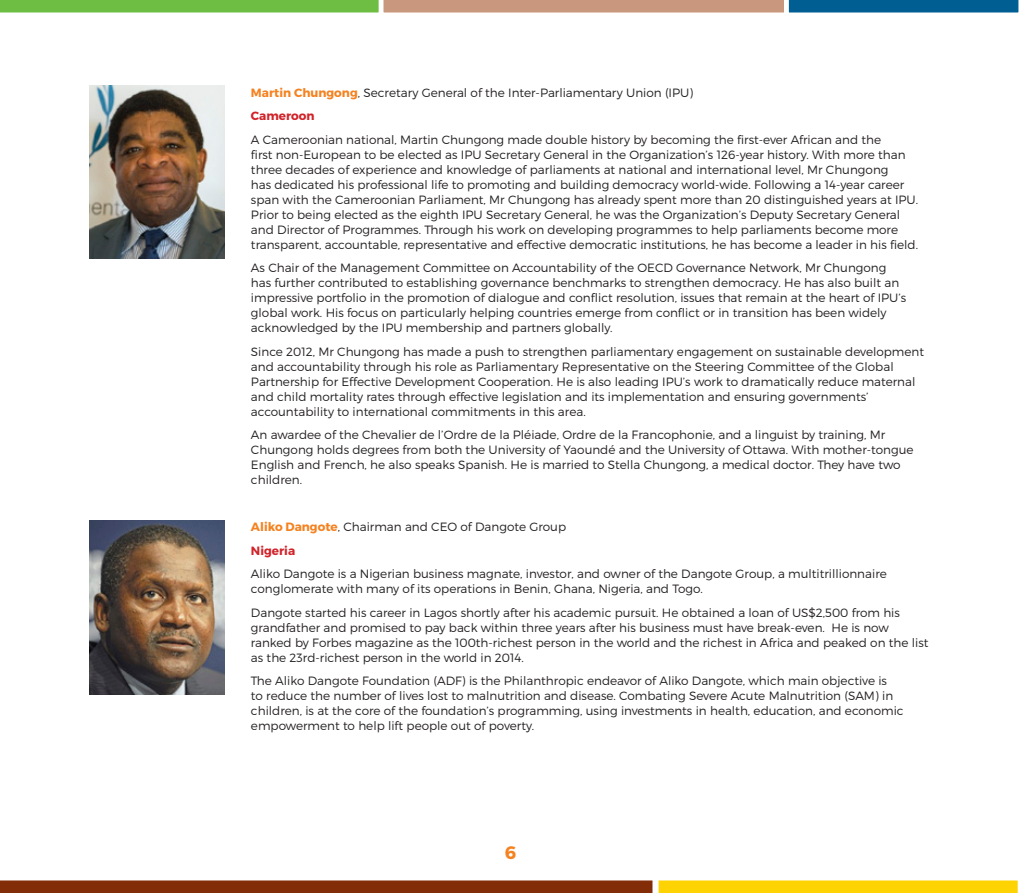
<style>
.page{position:relative;width:1021px;height:893px;background:#fff}
.page>*{position:absolute;margin:0;border:0;box-sizing:border-box;transform-origin:0 0}
.t1{font:700 18px "Montserrat";color:#f58220}
.Body{font:300 12px/15px "Montserrat";color:#231f20}
.Body-2{font:700 12px "Montserrat";color:#d1232a}
.s1{font-weight:700;color:#f58220}
</style>
<div class="page">
<img style="left:89px;top:85px;width:135px;height:174px">
<img style="left:89px;top:521px;width:135px;height:174px">
<svg style="left:0;top:0;width:1019px;height:13px;background:#7f9d73"></svg>
<svg style="left:0;top:880px;width:1018px;height:13px;background:#b26e11"></svg>
<p class="Body" style="left:251px;top:85px;width:443px"><span class="s1">Martin Chungong</span>, Secretary General of the Inter-Parliamentary Union (IPU)</p>
<p class="Body-2" style="left:251px;top:108px;width:65px">Cameroon</p>
<p class="Body" style="left:251px;top:132px;width:668px">A Cameroonian national, Martin Chungong made double history by becoming the first-ever African and the<br>first non-European to be elected as IPU Secretary General in the Organization’s 126-year history. With more than three decades of experience and knowledge of parliaments at national and international level, Mr Chungong<br>has dedicated his professional life to promoting and building democracy world-wide. Following a 14-year career span with the Cameroonian Parliament, Mr Chungong has already spent more than 20 distinguished years at IPU.<br>Prior to being elected as the eighth IPU Secretary General, he was the Organization’s Deputy Secretary General and Director of Programmes. Through his work on developing programmes to help parliaments become more transparent, accountable, representative and effective democratic institutions, he has become a leader in his field.</p>
<p class="Body" style="left:251px;top:260px;width:656px">As Chair of the Management Committee on Accountability of the OECD Governance Network, Mr Chungong has further contributed to establishing governance benchmarks to strengthen democracy. He has also built an impressive portfolio in the promotion of dialogue and conflict resolution, issues that remain at the heart of IPU’s global work. His focus on particularly helping countries emerge from conflict or in transition has been widely acknowledged by the IPU membership and partners globally.</p>
<p class="Body" style="left:251px;top:344px;width:674px">Since 2012, Mr Chungong has made a push to strengthen parliamentary engagement on sustainable development and accountability through his role as Parliamentary Representative on the Steering Committee of the Global Partnership for Effective Development Cooperation. He is also leading IPU’s work to dramatically reduce maternal and child mortality rates through effective legislation and its implementation and ensuring governments’ accountability to international commitments in this area.</p>
<p class="Body" style="left:251px;top:427px;width:664px">An awardee of the Chevalier de l’Ordre de la Pléiade, Ordre de la Francophonie, and a linguist by training, Mr Chungong holds degrees from both the University of Yaoundé and the University of Ottawa. With mother-tongue English and French, he also speaks Spanish. He is married to Stella Chungong, a medical doctor. They have two children.</p>
<p class="Body" style="left:251px;top:519px;width:317px"><span class="s1">Aliko Dangote</span>, Chairman and CEO of Dangote Group</p>
<p class="Body-2" style="left:251px;top:543px;width:46px">Nigeria</p>
<p class="Body" style="left:251px;top:566px;width:637px">Aliko Dangote is a Nigerian business magnate, investor, and owner of the Dangote Group, a multitrillionnaire conglomerate with many of its operations in Benin, Ghana, Nigeria, and Togo.</p>
<p class="Body" style="left:251px;top:605px;width:679px">Dangote started his career in Lagos shortly after his academic pursuit. He obtained a loan of US$2,500 from his grandfather and promised to pay back within three years after his business must have break-even. He is now ranked by Forbes magazine as the 100th-richest person in the world and the richest in Africa and peaked on the list as the 23rd-richest person in the world in 2014.</p>
<p class="Body" style="left:251px;top:673px;width:654px">The Aliko Dangote Foundation (ADF) is the Philanthropic endeavor of Aliko Dangote, which main objective is<br>to reduce the number of lives lost to malnutrition and disease. Combating Severe Acute Malnutrition (SAM) in children, is at the core of the foundation’s programming, using investments in health, education, and economic empowerment to help lift people out of poverty.</p>
<p class="t1" style="left:505px;top:842px;width:13px">6</p>
</div>
